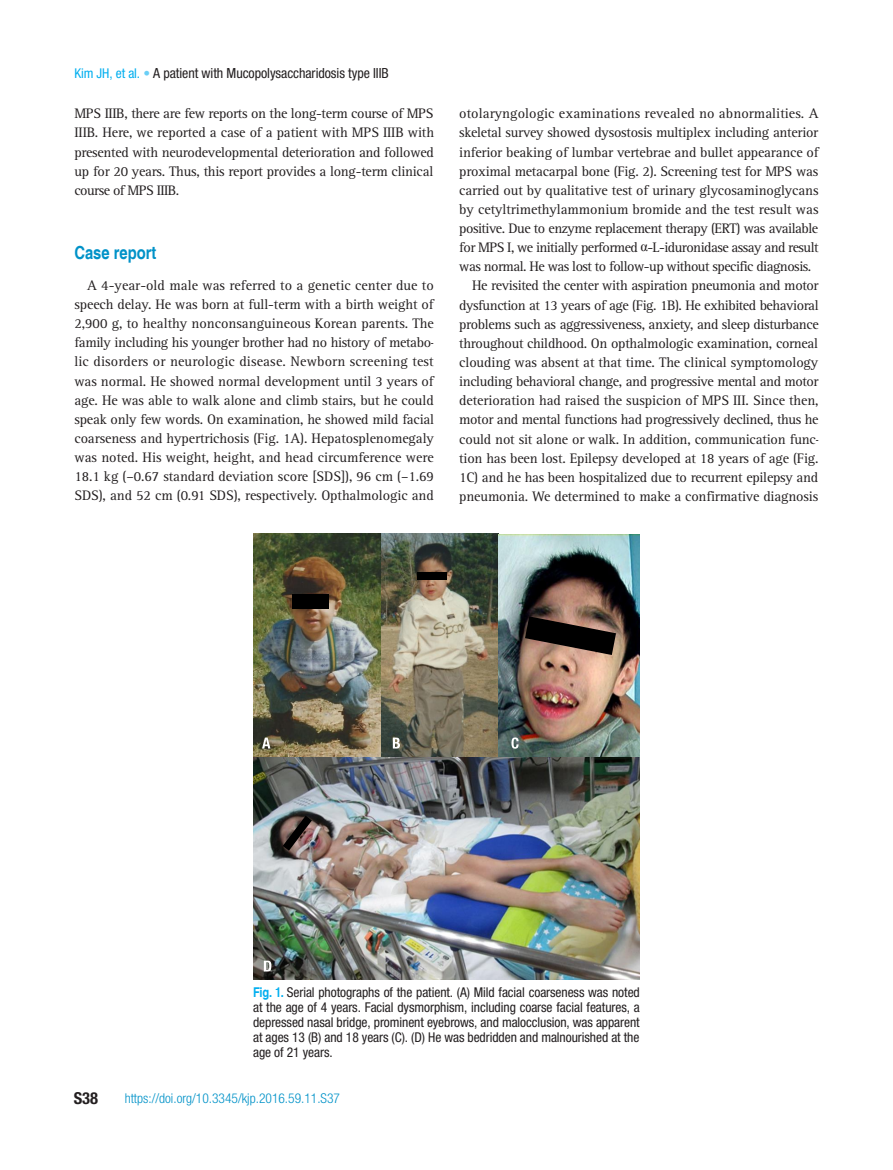
<style>
.page{position:relative;width:893px;height:1170px;background:#fff}
.page>*{position:absolute;margin:0;border:0;box-sizing:border-box;transform-origin:0 0}
.서론{font:700 condensed 18px "Helvetica";color:#0092c8}
.t1{font:700 condensed 16.5px "Helvetica Neue";color:#231f20}
.바탕글{font:14.25px/19.2px "Rotis Serif Std";letter-spacing:-.015em;color:#231f20;text-align:justify}
.표준{font:condensed 13.95px "Helvetica Neue";letter-spacing:-.005em;color:#231f20}
.t2{font:condensed 13.5px/15px "Helvetica Neue";letter-spacing:-.005em;color:#231f20;text-align:justify}
.t3{font:300 condensed 13.5px "Helvetica Neue";color:#0092c8}
.s1{font-size:13.5px;color:#00aeef}
.s2{font-size:13.5px;color:#6bcff6}
.s3{font-family:"Times New Roman"}
.s4{font-family:"Helvetica";font-weight:700;color:#00aeef}
</style>
<div class="page">
<img style="left:253px;top:533px;width:129px;height:224px">
<img style="left:382px;top:533px;width:258px;height:224px">
<img style="left:253px;top:757px;width:387px;height:222px">
<img style="left:263px;top:734px;width:16px;height:17px">
<img style="left:392px;top:734px;width:16px;height:17px">
<img style="left:511px;top:734px;width:15px;height:17px">
<img style="left:264px;top:957px;width:16px;height:17px">
<div style="left:292px;top:594px;width:37px;height:15px;background:#000"></div>
<div style="left:417px;top:572px;width:30px;height:7px;background:#000"></div>
<svg style="left:525px;top:616px;width:91px;height:39px;background:#4c3b33"></svg>
<svg style="left:283px;top:815px;width:29px;height:35px"></svg>
<p class="표준" style="left:74px;top:65px;width:316px"><span class="s1">Kim JH, et al.</span> <span class="s2">•</span> A patient with Mucopolysaccharidosis type IIIB</p>
<p class="바탕글" style="left:74px;top:104px;width:361px">MPS IIIB, there are few reports on the long-term course of MPS IIIB. Here, we reported a case of a patient with MPS IIIB with presented with neurodevelopmental deterioration and followed up for 20 years. Thus, this report provides a long-term clinical course of MPS IIIB.</p>
<p class="서론" style="left:74px;top:241px;width:84px">Case report</p>
<p class="바탕글" style="left:74px;top:276px;width:361px;text-indent:13px">A 4-year-old male was referred to a genetic center due to speech delay. He was born at full-term with a birth weight of 2,900 g, to healthy nonconsanguineous Korean parents. The family including his younger brother had no history of metabo&shy;lic disorders or neurologic disease. Newborn screening test was normal. He showed normal development until 3 years of age. He was able to walk alone and climb stairs, but he could speak only few words. On examination, he showed mild facial coarseness and hypertrichosis (Fig. 1A). Hepatosplenomegaly was noted. His weight, height, and head circumference were 18.1 kg (–0.67 standard deviation score [SDS]), 96 cm (–1.69<br>SDS), and 52 cm (0.91 SDS), respectively. Opthalmologic and</p>
<p class="바탕글" style="left:459px;top:104px;width:361px">otolaryngologic examinations revealed no abnormalities. A skeletal survey showed dysostosis multiplex including anterior inferior beaking of lumbar vertebrae and bullet appearance of proximal metacarpal bone (Fig. 2). Screening test for MPS was carried out by qualitative test of urinary glycosaminoglycans by cetyltrimethylammonium bromide and the test result was positive. Due to enzyme replacement therapy (ERT) was available for MPS I, we initially performed <span class="s3">α</span>-L-iduronidase assay and result was normal. He was lost to follow-up without specific diagnosis.</p>
<p class="바탕글" style="left:459px;top:276px;width:361px;text-indent:13px">He revisited the center with aspiration pneumonia and motor dysfunction at 13 years of age (Fig. 1B). He exhibited behavioral problems such as aggressiveness, anxiety, and sleep disturbance throughout childhood. On opthalmologic examination, corneal clouding was absent at that time. The clinical symptomology including behavioral change, and progressive mental and motor deterioration had raised the suspicion of MPS III. Since then, motor and mental functions had progressively declined, thus he could not sit alone or walk. In addition, communication func&shy;tion has been lost. Epilepsy developed at 18 years of age (Fig.<br>1C) and he has been hospitalized due to recurrent epilepsy and pneumonia. We determined to make a confirmative diagnosis</p>
<p class="t1" style="left:74px;top:1087px;width:26px">S38</p>
<p class="t2" style="left:253px;top:984px;width:388px"><span class="s4">Fig. 1.</span> Serial photographs of the patient. (A) Mild facial coarseness was noted at the age of 4 years. Facial dysmorphism, including coarse facial features, a depressed nasal bridge, prominent eyebrows, and malocclusion, was apparent at ages 13 (B) and 18 years (C). (D) He was bedridden and malnourished at the age of 21 years.</p>
<p class="t3" style="left:125px;top:1090px;width:217px">https://doi.org/10.3345/kjp.2016.59.11.S37</p>
</div>
